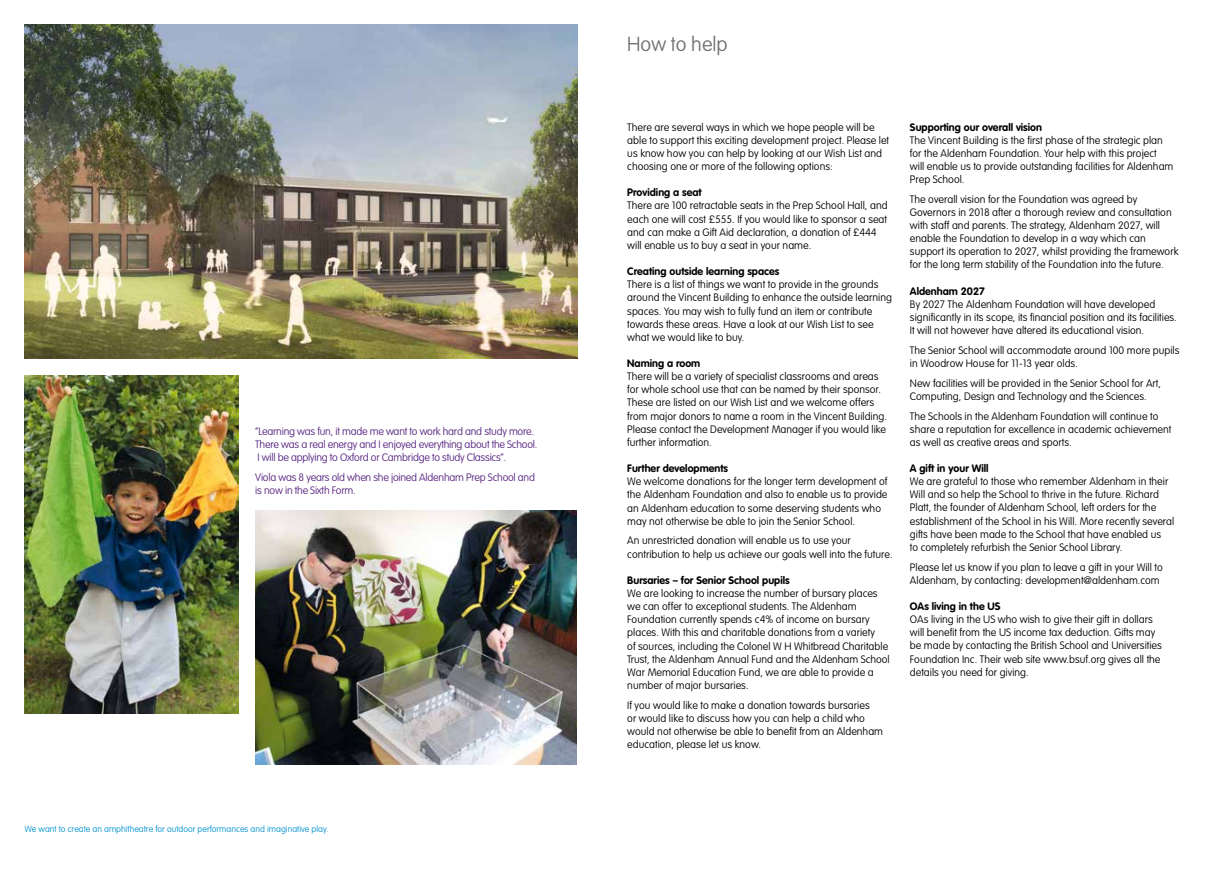
<style>
.page{position:relative;width:1205px;height:869px;background:#fff}
.page>*{position:absolute;margin:0;border:0;box-sizing:border-box;transform-origin:0 0}
.t1{font:100 20px "VAG Rounded";color:#707172}
.t2{font:100 10.62px/13.1px "VAG Rounded";color:#000}
.t3{font:100 10.62px/13.1px "VAG Rounded";letter-spacing:-.02em;color:#572381}
.t4{font:700 10.62px "VAG Rounded";color:#000}
.t5{font:100 8.75px "VAG Rounded";color:#0093d1}
</style>
<div class="page">
<img style="left:25px;top:375px;width:213px;height:338px">
<img style="left:25px;top:25px;width:553px;height:333px">
<img style="left:255px;top:510px;width:322px;height:253px">
<p class="t3" style="left:255px;top:424px;width:283px">“Learning was fun, it made me want to work hard and study more.<br>There was a real energy and I enjoyed everything about the School.<br>I will be applying to Oxford or Cambridge to study Classics”.</p>
<p class="t3" style="left:255px;top:470px;width:281px">Viola was 8 years old when she joined Aldenham Prep School and is now in the Sixth Form.</p>
<p class="t5" style="left:25px;top:823px;width:305px">We want to create an amphitheatre for outdoor performances and imaginative play.</p>
<h1 class="t1" style="left:627px;top:33px;width:102px">How to help</h1>
<p class="t2" style="left:627px;top:120px;width:263px">There are several ways in which we hope people will be able to support this exciting development project. Please let us know how you can help by looking at our Wish List and choosing one or more of the following options:</p>
<p class="t4" style="left:627px;top:186px;width:76px">Providing a seat</p>
<p class="t2" style="left:627px;top:199px;width:262px">There are 100 retractable seats in the Prep School Hall, and each one will cost £555. If you would like to sponsor a seat and can make a Gift Aid declaration, a donation of £444 will enable us to buy a seat in your name.</p>
<p class="t4" style="left:627px;top:265px;width:154px">Creating outside learning spaces</p>
<p class="t2" style="left:627px;top:278px;width:266px">There is a list of things we want to provide in the grounds around the Vincent Building to enhance the outside learning spaces. You may wish to fully fund an item or contribute towards these areas. Have a look at our Wish List to see what we would like to buy.</p>
<p class="t4" style="left:627px;top:357px;width:75px">Naming a room</p>
<p class="t2" style="left:627px;top:370px;width:261px">There will be a variety of specialist classrooms and areas for whole school use that can be named by their sponsor.<br>These are listed on our Wish List and we welcome offers from major donors to name a room in the Vincent Building.<br>Please contact the Development Manager if you would like further information.</p>
<p class="t4" style="left:627px;top:462px;width:102px">Further developments</p>
<p class="t2" style="left:627px;top:475px;width:262px">We welcome donations for the longer term development of the Aldenham Foundation and also to enable us to provide an Aldenham education to some deserving students who may not otherwise be able to join the Senior School.</p>
<p class="t2" style="left:627px;top:534px;width:267px">An unrestricted donation will enable us to use your contribution to help us achieve our goals well into the future.</p>
<p class="t4" style="left:627px;top:573px;width:164px">Bursaries – for Senior School pupils</p>
<p class="t2" style="left:627px;top:586px;width:264px">We are looking to increase the number of bursary places we can offer to exceptional students. The Aldenham Foundation currently spends c4% of income on bursary places. With this and charitable donations from a variety<br>of sources, including the Colonel W H Whitbread Charitable Trust, the Aldenham Annual Fund and the Aldenham School War Memorial Education Fund, we are able to provide a number of major bursaries.</p>
<p class="t2" style="left:627px;top:698px;width:257px">If you would like to make a donation towards bursaries<br>or would like to discuss how you can help a child who would not otherwise be able to benefit from an Aldenham education, please let us know.</p>
<p class="t4" style="left:910px;top:120px;width:134px">Supporting our overall vision</p>
<p class="t2" style="left:910px;top:133px;width:265px">The Vincent Building is the first phase of the strategic plan for the Aldenham Foundation. Your help with this project will enable us to provide outstanding facilities for Aldenham Prep School.</p>
<p class="t2" style="left:910px;top:192px;width:270px">The overall vision for the Foundation was agreed by Governors in 2018 after a thorough review and consultation with staff and parents. The strategy, Aldenham 2027, will enable the Foundation to develop in a way which can support its operation to 2027, whilst providing the framework for the long term stability of the Foundation into the future.</p>
<p class="t4" style="left:910px;top:284px;width:76px">Aldenham 2027</p>
<p class="t2" style="left:910px;top:297px;width:268px">By 2027 The Aldenham Foundation will have developed significantly in its scope, its financial position and its facilities.<br>It will not however have altered its educational vision.</p>
<p class="t2" style="left:910px;top:343px;width:271px">The Senior School will accommodate around 100 more pupils in Woodrow House for 11-13 year olds.</p>
<p class="t2" style="left:910px;top:376px;width:253px">New facilities will be provided in the Senior School for Art,<br>Computing, Design and Technology and the Sciences.</p>
<p class="t2" style="left:910px;top:409px;width:263px">The Schools in the Aldenham Foundation will continue to share a reputation for excellence in academic achievement as well as creative areas and sports.</p>
<p class="t4" style="left:910px;top:462px;width:80px">A gift in your Will</p>
<p class="t2" style="left:910px;top:474px;width:266px">We are grateful to those who remember Aldenham in their Will and so help the School to thrive in the future. Richard Platt, the founder of Aldenham School, left orders for the establishment of the School in his Will. More recently several gifts have been made to the School that have enabled us<br>to completely refurbish the Senior School Library.</p>
<p class="t2" style="left:910px;top:560px;width:254px">Please let us know if you plan to leave a gift in your Will to<br>Aldenham, by contacting: development@aldenham.com</p>
<p class="t4" style="left:910px;top:599px;width:92px">OAs living in the US</p>
<p class="t2" style="left:910px;top:612px;width:253px">OAs living in the US who wish to give their gift in dollars will benefit from the US income tax deduction. Gifts may be made by contacting the British School and Universities Foundation Inc. Their web site www.bsuf.org gives all the details you need for giving.</p>
</div>
